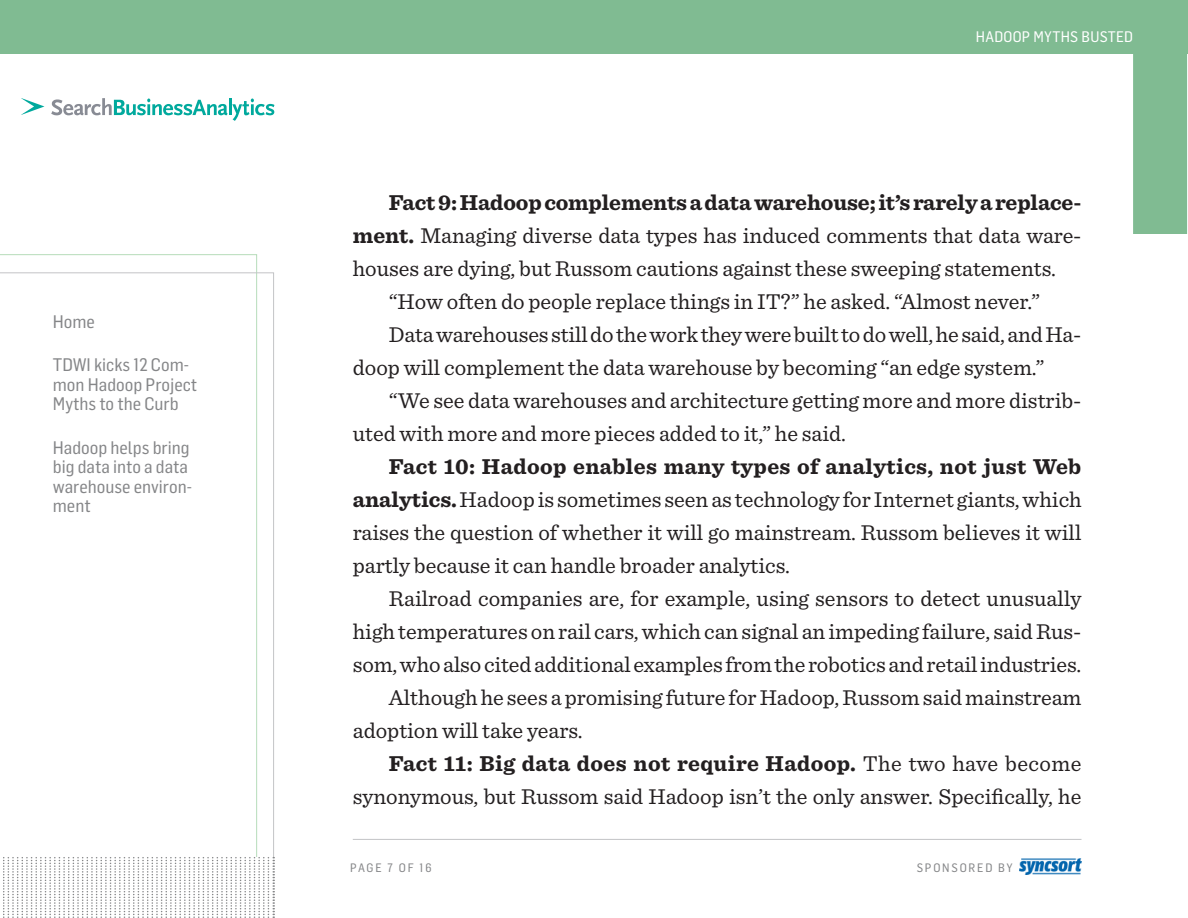
<style>
.page{position:relative;width:1188px;height:918px;background:#fff}
.page>*{position:absolute;margin:0;border:0;box-sizing:border-box;transform-origin:0 0}
.body_copy{font:22.5px/33px "Sentinel";color:#231f20;text-align:justify}
.t1{font:17.85px/19.5px "Flama Semicondensed Basic";color:#858688}
.t2{font:15px "Flama Semicondensed Basic";letter-spacing:.02em;color:#fff}
.t3{font:12px "Flama Semicondensed Basic";letter-spacing:.15em;color:#858688}
.s1{font-weight:700}
</style>
<div class="page">
<svg style="left:0;top:272px;width:274px;height:585px"></svg>
<hr style="left:353px;top:839px;width:728px;height:1px;background:#c3c4c6">
<img style="left:1019px;top:859px;width:63px;height:15px">
<div style="left:1133px;top:0;width:54px;height:234px;background:#80bb92"></div>
<div style="left:0;top:0;width:1188px;height:54px;background:#80bb92"></div>
<svg style="left:3px;top:857px;width:271px;height:61px"></svg>
<svg style="left:21px;top:98px;width:23px;height:17px"></svg>
<svg style="left:51px;top:98px;width:223px;height:23px"></svg>
<p class="t1" style="left:53px;top:311px;width:44px">Home</p>
<p class="t1" style="left:53px;top:354px;width:146px">TDWI kicks 12 Com&shy;mon Hadoop Project<br>Myths to the Curb</p>
<p class="t1" style="left:53px;top:437px;width:141px">Hadoop helps bring big data into a data warehouse environ&shy;ment</p>
<p class="t2" style="left:976px;top:27px;width:159px">HADOOP MYTHS BUSTED</p>
<p class="body_copy" style="left:353px;top:185px;width:730px;text-indent:36px"><span class="s1">Fact 9: Hadoop complements a data warehouse; it’s rarely a replace&shy;ment.</span> Managing diverse data types has induced comments that data ware&shy;houses are dying, but Russom cautions against these sweeping statements.</p>
<p class="body_copy" style="left:389px;top:284px;width:653px">“How often do people replace things in IT?” he asked. “Almost never.”</p>
<p class="body_copy" style="left:353px;top:317px;width:730px;text-indent:36px">Data warehouses still do the work they were built to do well, he said, and Ha&shy;doop will complement the data warehouse by becoming “an edge system.”</p>
<p class="body_copy" style="left:353px;top:383px;width:730px;text-indent:36px">“We see data warehouses and architecture getting more and more distrib&shy;uted with more and more pieces added to it,” he said.</p>
<p class="body_copy" style="left:353px;top:449px;width:730px;text-indent:36px"><span class="s1">Fact 10: Hadoop enables many types of analytics, not just Web analytics.</span> Hadoop is sometimes seen as technology for Internet giants, which raises the question of whether it will go mainstream. Russom believes it will partly because it can handle broader analytics.</p>
<p class="body_copy" style="left:353px;top:581px;width:730px;text-indent:36px">Railroad companies are, for example, using sensors to detect unusually high temperatures on rail cars, which can signal an impeding failure, said Rus&shy;som, who also cited additional examples from the robotics and retail industries.</p>
<p class="body_copy" style="left:353px;top:680px;width:730px;text-indent:36px">Although he sees a promising future for Hadoop, Russom said mainstream adoption will take years.</p>
<p class="body_copy" style="left:353px;top:746px;width:730px;text-align:right"><span class="s1">Fact 11: Big data does not require Hadoop.</span> The two have become synonymous, but Russom said Hadoop isn’t the only answer. Specifically, he</p>
<p class="t3" style="left:350px;top:860px;width:83px">PAGE 7 OF 16</p>
<p class="t3" style="left:917px;top:860px;width:98px">SPONSORED BY</p>
</div>
